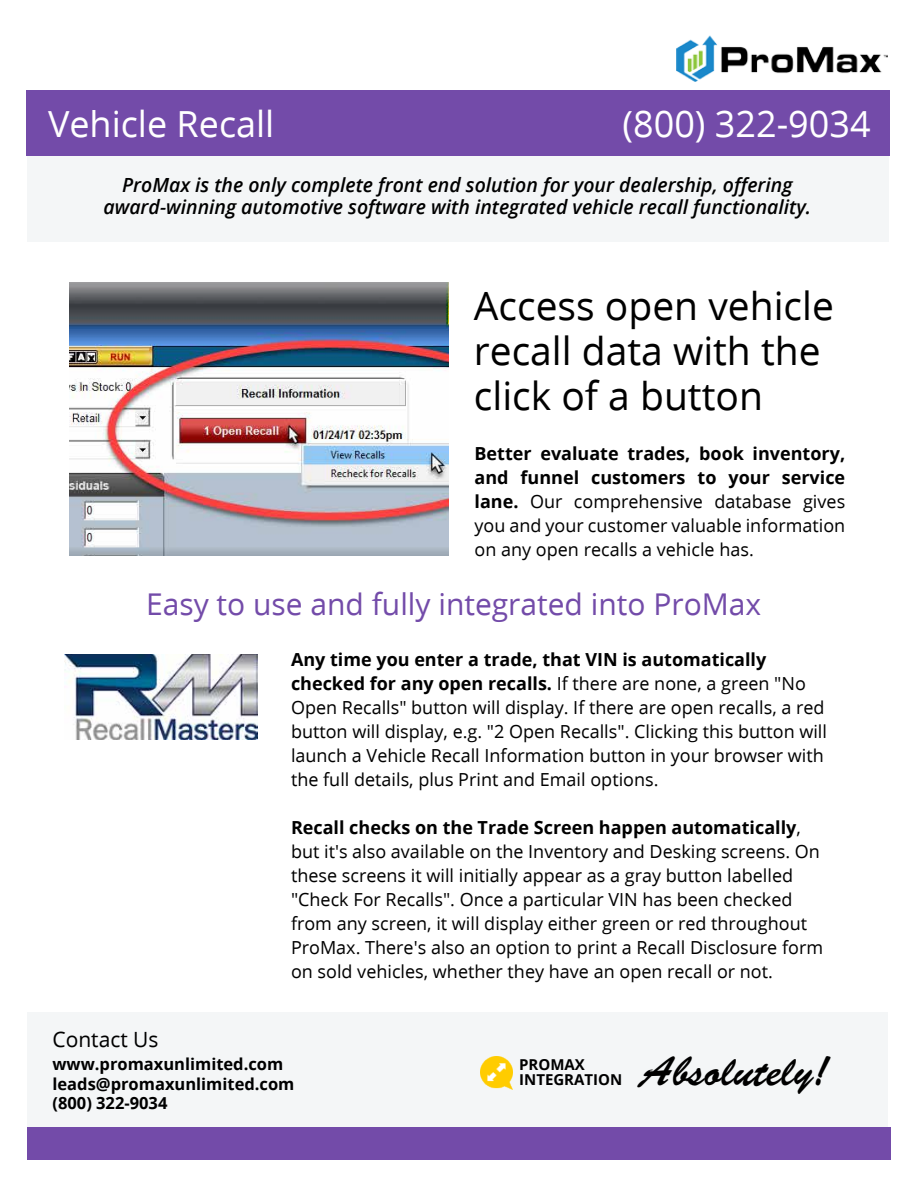
<style>
.page{position:relative;width:918px;height:1188px;background:#fff}
.page>*{position:absolute;margin:0;border:0;box-sizing:border-box;transform-origin:0 0}
.t1{font:42px "Brush Script Std";color:#000}
.t2{font:39px/45px "Open Sans";color:#000}
.t3{font:36px "Open Sans";color:#fff}
.t4{font:30px "Open Sans";color:#734ba9}
.t5{font:21px "Open Sans";color:#000}
.t6{font:italic 600 19.5px/22.5px "Open Sans";color:#000;text-align:center}
.t7{font:18px/24px "Open Sans";color:#000}
.t8{font:700 16.5px/19.5px "Open Sans";color:#000}
.t9{font:700 15px/15px "Open Sans";color:#000}
.s1{font-weight:700}
</style>
<div class="page">
<img style="left:676px;top:36px;width:212px;height:45px">
<div style="left:26px;top:90px;width:864px;height:66px;background:#734ba9"></div>
<div style="left:27px;top:1127px;width:864px;height:33px;background:#734ba9"></div>
<div style="left:27px;top:1013px;width:861px;height:114px;background:#f4f6f7"></div>
<img style="left:480px;top:1056px;width:32px;height:34px">
<img style="left:70px;top:282px;width:378px;height:274px">
<div style="left:27px;top:156px;width:862px;height:85px;background:#f4f6f7"></div>
<img style="left:64px;top:654px;width:194px;height:86px">
<h3 class="t3" style="left:48px;top:103px;width:228px">Vehicle Recall</h3>
<h3 class="t3" style="left:622px;top:103px;width:250px">(800) 322-9034</h3>
<p class="t6" style="left:103px;top:174px;width:709px">ProMax is the only complete front end solution for your dealership, offering award-winning automotive software with integrated vehicle recall functionality.</p>
<h2 class="t2" style="left:474px;top:284px;width:362px">Access open vehicle recall data with the click of a button</h2>
<p class="t7" style="left:475px;top:442px;width:372px;text-align:justify"><span class="s1">Better evaluate trades, book inventory, and funnel customers to your service lane.</span> Our comprehensive database gives you and your customer valuable information on any open recalls a vehicle has.</p>
<h3 class="t4" style="left:146px;top:587px;width:617px">Easy to use and fully integrated into ProMax</h3>
<p class="t5" style="left:52px;top:1027px;width:108px">Contact Us</p>
<p class="t7" style="left:291px;top:648px;width:538px"><span class="s1">Any time you enter a trade, that VIN is automatically checked for any open recalls.</span> If there are none, a green "No Open Recalls" button will display. If there are open recalls, a red button will display, e.g. "2 Open Recalls". Clicking this button will launch a Vehicle Recall Information button in your browser with the full details, plus Print and Email options.</p>
<p class="t7" style="left:291px;top:816px;width:534px"><span class="s1">Recall checks on the Trade Screen happen automatically</span>, but it's also available on the Inventory and Desking screens. On these screens it will initially appear as a gray button labelled "Check For Recalls". Once a particular VIN has been checked from any screen, it will display either green or red throughout ProMax. There's also an option to print a Recall Disclosure form on sold vehicles, whether they have an open recall or not.</p>
<p class="t8" style="left:52px;top:1055px;width:243px">www.promaxunlimited.com leads@promaxunlimited.com (800) 322-9034</p>
<p class="t9" style="left:519px;top:1057px;width:105px">PROMAX<br>INTEGRATION</p>
<h1 class="t1" style="left:641px;top:1047px;width:190px">Absolutely!</h1>
</div>
